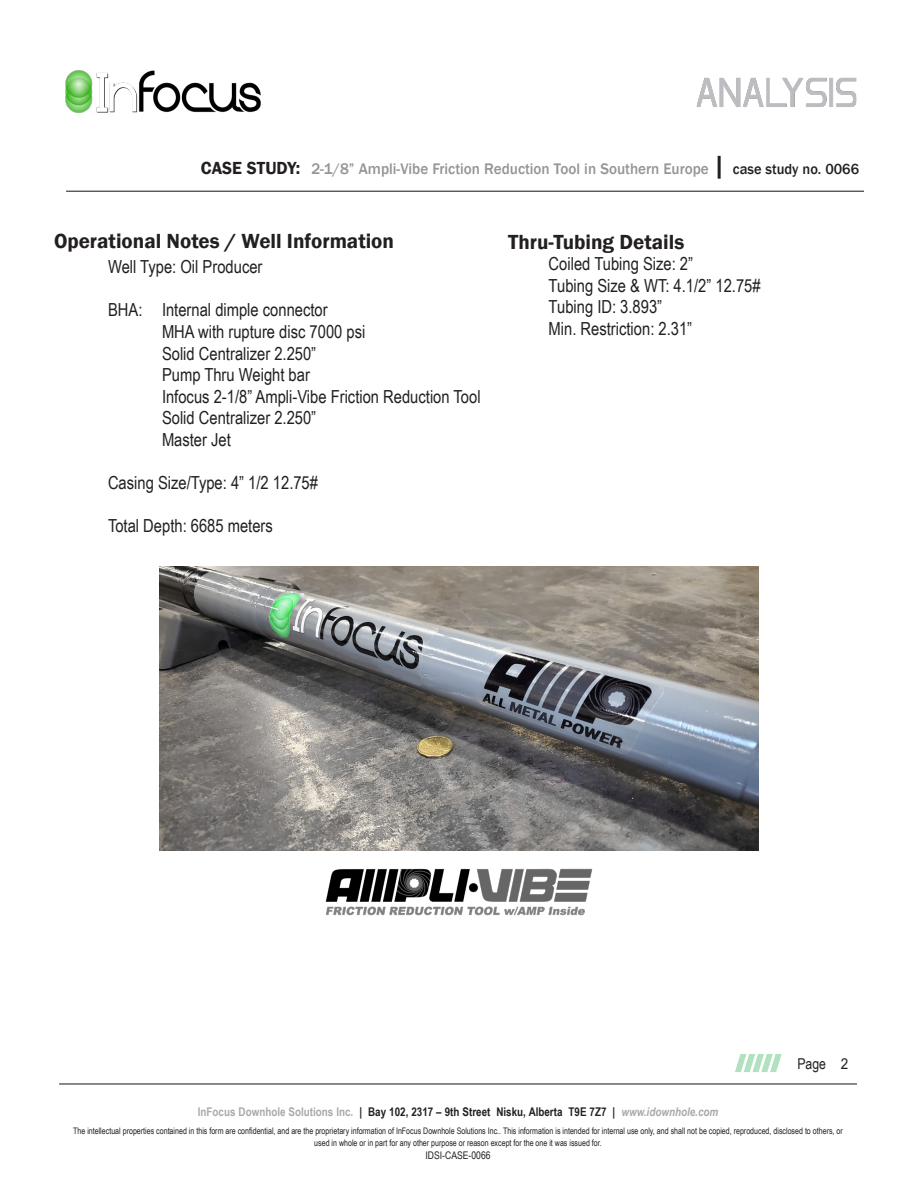
<style>
.page{position:relative;width:918px;height:1188px;background:#fff}
.page>*{position:absolute;margin:0;border:0;box-sizing:border-box;transform-origin:0 0}
.t1{font:600 21px "Franklin Gothic";color:#231f20}
.Case_Study_paragraph{font:18px "Arial Narrow";color:#231f20}
.t2{font:500 15.75px "Franklin Gothic";color:#939598;scale:.96 1}
.t3{font:15px "Arial Narrow";color:#231f20}
.t4{font:700 12px "Arial Narrow";color:#231f20}
.t5{font:10.5px "Arial Narrow";color:#231f20}
.t6{font:9px/12px "Arial Narrow";color:#231f20;text-align:center;scale:.96 1}
.s1{font-weight:600;font-size:18px;color:#231f20}
.s2{font-size:27px;color:#231f20}
.s3{font-size:15px;color:#231f20}
.s4{font-family:"Arial"}
.s5{color:#a8a9ad}
.s6{font-style:italic;color:#a8a9ad}
</style>
<div class="page">
<hr style="left:59px;top:1083px;width:798px;height:2px;background:#231f20">
<hr style="left:66px;top:191px;width:798px;height:1px;background:#231f20">
<img style="left:696px;top:77px;width:161px;height:30px">
<img style="left:735px;top:1054px;width:47px;height:18px">
<img style="left:65px;top:70px;width:196px;height:43px">
<img style="left:160px;top:567px;width:598px;height:283px">
<img style="left:325px;top:868px;width:268px;height:48px">
<p class="t2" style="left:201px;top:159px;width:687px"><span class="s1">CASE STUDY:</span> 2-1/8” Ampli-Vibe Friction Reduction Tool in Southern Europe <span class="s2">|</span> <span class="s3">case study no. 0066</span></p>
<p class="t1" style="left:54px;top:228px;width:342px">Operational Notes / Well Information</p>
<p class="Case_Study_paragraph" style="left:108px;top:254px;width:156px">Well Type: Oil Producer</p>
<p class="Case_Study_paragraph" style="left:108px;top:297px;width:221px">BHA: Internal dimple connector</p>
<p class="Case_Study_paragraph" style="left:162px;top:318px;width:205px">MHA with rupture disc 7000 psi</p>
<p class="Case_Study_paragraph" style="left:162px;top:340px;width:156px">Solid Centralizer 2.250”</p>
<p class="Case_Study_paragraph" style="left:162px;top:362px;width:149px">Pump Thru Weight bar</p>
<p class="Case_Study_paragraph" style="left:162px;top:383px;width:320px">Infocus 2-1/8” Ampli-Vibe Friction Reduction Tool</p>
<p class="Case_Study_paragraph" style="left:162px;top:405px;width:156px">Solid Centralizer 2.250”</p>
<p class="Case_Study_paragraph" style="left:162px;top:426px;width:70px">Master Jet</p>
<p class="Case_Study_paragraph" style="left:108px;top:470px;width:212px">Casing Size/Type: 4” 1/2 12.75#</p>
<p class="Case_Study_paragraph" style="left:108px;top:513px;width:166px">Total Depth: 6685 meters</p>
<p class="t1" style="left:508px;top:229px;width:178px">Thru-Tubing Details</p>
<p class="Case_Study_paragraph" style="left:549px;top:251px;width:146px">Coiled Tubing Size: 2”</p>
<p class="Case_Study_paragraph" style="left:549px;top:272px;width:213px">Tubing Size &amp; WT: 4.1/2” 12.75#</p>
<p class="Case_Study_paragraph" style="left:549px;top:294px;width:115px">Tubing ID: 3.893”</p>
<p class="Case_Study_paragraph" style="left:549px;top:315px;width:145px">Min. Restriction: 2.31”</p>
<p class="t3" style="left:797px;top:1053px;width:53px">Page <span class="s4">2</span></p>
<p class="t4" style="left:198px;top:1102px;width:522px"><span class="s5">InFocus Downhole Solutions Inc.</span> | Bay 102, 2317 – 9th Street Nisku, Alberta T9E 7Z7 | <span class="s6">www.idownhole.com</span></p>
<p class="t6" style="left:73px;top:1125px;width:803px">The intellectual properties contained in this form are confidential, and are the proprietary information of InFocus Downhole Solutions Inc.. This information is intended for internal use only, and shall not be copied, reproduced, disclosed to others, or used in whole or in part for any other purpose or reason except for the one it was issued for.</p>
<p class="t5" style="left:426px;top:1147px;width:67px">IDSI-CASE-0066</p>
</div>
